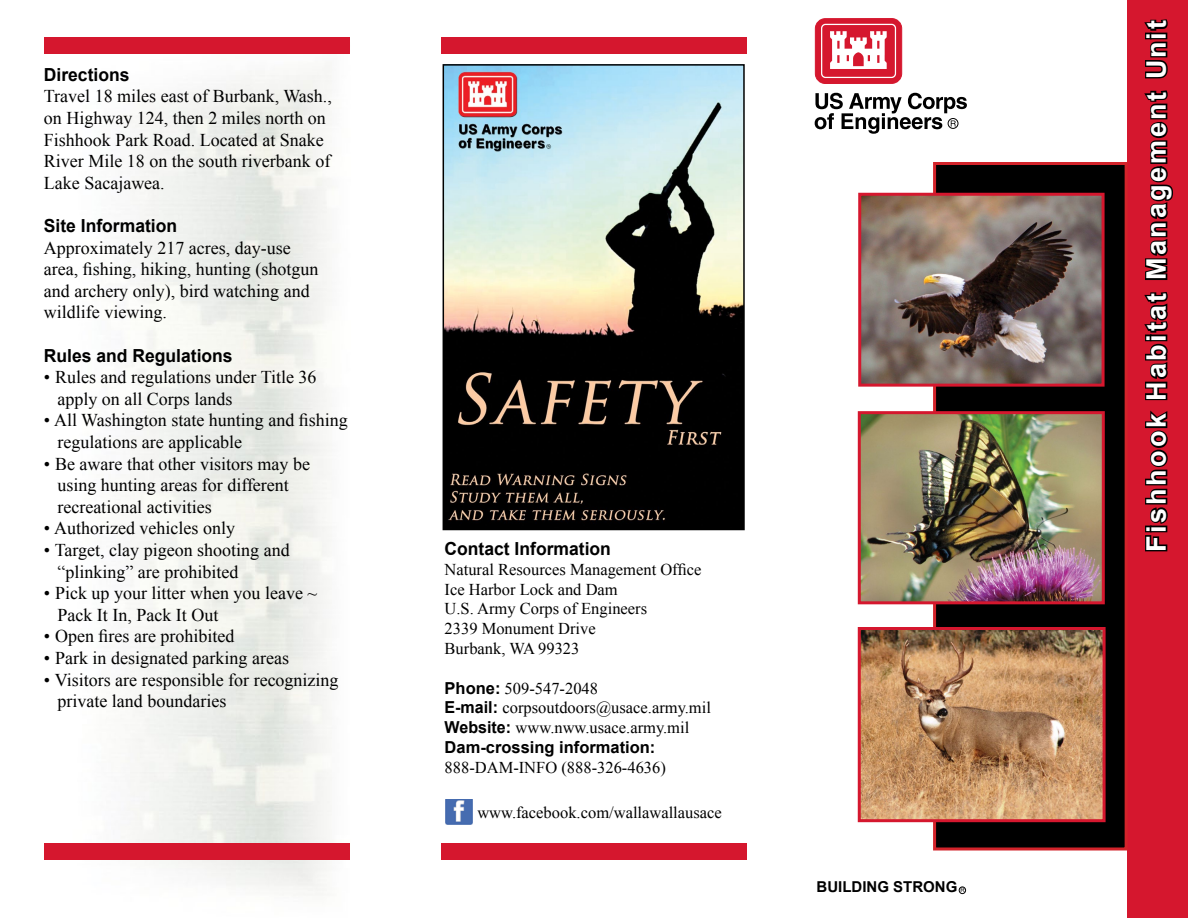
<style>
.page{position:relative;width:1188px;height:918px;background:#fff}
.page>*{position:absolute;margin:0;border:0;box-sizing:border-box;transform-origin:0 0}
.t1{font:700 27px "Arial";color:#fff}
.t2{font:18px/21.6px "Times New Roman";color:#000}
.t3{font:700 18px "Arial";color:#000}
.t4{font:16.5px/19.8px "Times New Roman";color:#000}
.t5{font:700 16.5px "Arial";color:#000}
.t6{font:700 15px "Arial";color:#000}
.t7{font:6px "Arial";color:#000}
.s1{font-family:"Arial";font-weight:700}
</style>
<div class="page">
<img style="left:44px;top:37px;width:306px;height:858px">
<div style="left:44px;top:38px;width:306px;height:16px;background:#d5172e"></div>
<div style="left:44px;top:843px;width:306px;height:17px;background:#d5172e"></div>
<div style="left:1127px;top:0;width:61px;height:918px;background:#d5172e"></div>
<div style="left:815px;top:19px;width:87px;height:64px;background:#d5172e;border-radius:10px"></div>
<div style="left:815px;top:18px;width:87px;height:66px;border:1px solid #d5172e;border-radius:10px"></div>
<div style="left:821px;top:24px;width:75px;height:54px;border:3px solid #fff;border-radius:3px"></div>
<div style="left:823px;top:26px;width:71px;height:50px;background:#d5172e;border-radius:3px"></div>
<div style="left:823px;top:25px;width:71px;height:51px;border:1px solid #d5172e;border-radius:3px"></div>
<svg style="left:830px;top:31px;width:57px;height:38px"></svg>
<svg style="left:815px;top:93px;width:152px;height:41px"></svg>
<div style="left:959px;top:887px;width:7px;height:7px;border:1px solid #000;border-radius:50%"></div>
<svg style="left:1144px;top:292px;width:24px;height:260px"></svg>
<svg style="left:1144px;top:90px;width:29px;height:190px"></svg>
<svg style="left:1144px;top:19px;width:24px;height:60px"></svg>
<div style="left:441px;top:38px;width:305px;height:16px;background:#d5172e"></div>
<div style="left:441px;top:843px;width:306px;height:17px;background:#d5172e"></div>
<img style="left:446px;top:799px;width:27px;height:26px">
<div style="left:933px;top:162px;width:195px;height:688px;background:#000;border:3px solid #d2232a"></div>
<img style="left:862px;top:197px;width:239px;height:186px">
<div style="left:858px;top:193px;width:247px;height:194px;border:3px solid #d5172e"></div>
<img style="left:862px;top:631px;width:240px;height:187px">
<div style="left:858px;top:627px;width:248px;height:195px;border:3px solid #d5172e"></div>
<img style="left:862px;top:415px;width:239px;height:185px">
<div style="left:858px;top:411px;width:247px;height:193px;border:3px solid #d5172e"></div>
<img style="left:446px;top:67px;width:296px;height:460px">
<div style="left:443px;top:64px;width:302px;height:466px;border:2px solid #000"></div>
<p class="t3" style="left:44px;top:63px;width:87px">Directions</p>
<p class="t2" style="left:44px;top:85px;width:290px">Travel 18 miles east of Burbank, Wash., on Highway 124, then 2 miles north on Fishhook Park Road. Located at Snake River Mile 18 on the south riverbank of Lake Sacajawea.</p>
<p class="t3" style="left:44px;top:214px;width:135px">Site Information</p>
<p class="t2" style="left:44px;top:236px;width:276px">Approximately 217 acres, day-use area, fishing, hiking, hunting (shotgun and archery only), bird watching and wildlife viewing.</p>
<p class="t3" style="left:44px;top:343px;width:190px">Rules and Regulations</p>
<p class="t2" style="left:57px;top:366px;width:261px;text-indent:-14px">• Rules and regulations under Title 36 apply on all Corps lands</p>
<p class="t2" style="left:57px;top:409px;width:292px;text-indent:-14px">• All Washington state hunting and fishing regulations are applicable</p>
<p class="t2" style="left:57px;top:452px;width:254px;text-indent:-14px">• Be aware that other visitors may be using hunting areas for different recreational activities</p>
<p class="t2" style="left:44px;top:517px;width:193px">• Authorized vehicles only</p>
<p class="t2" style="left:57px;top:539px;width:234px;text-indent:-14px">• Target, clay pigeon shooting and “plinking” are prohibited</p>
<p class="t2" style="left:57px;top:582px;width:261px;text-indent:-14px">• Pick up your litter when you leave ~<br>Pack It In, Pack It Out</p>
<p class="t2" style="left:44px;top:625px;width:192px">• Open fires are prohibited</p>
<p class="t2" style="left:44px;top:647px;width:247px">• Park in designated parking areas</p>
<p class="t2" style="left:57px;top:668px;width:283px;text-indent:-14px">• Visitors are responsible for recognizing private land boundaries</p>
<p class="t3" style="left:445px;top:537px;width:168px">Contact Information</p>
<p class="t4" style="left:445px;top:559px;width:259px">Natural Resources Management Office<br>Ice Harbor Lock and Dam<br>U.S. Army Corps of Engineers<br>2339 Monument Drive<br>Burbank, WA 99323</p>
<p class="t4" style="left:445px;top:678px;width:268px"><span class="s1">Phone:</span> 509-547-2048<br><span class="s1">E-mail:</span> corpsoutdoors@usace.army.mil<br><span class="s1">Website:</span> www.nww.usace.army.mil</p>
<p class="t5" style="left:445px;top:736px;width:212px">Dam-crossing information:</p>
<p class="t4" style="left:445px;top:757px;width:223px">888-DAM-INFO (888-326-4636)</p>
<p class="t4" style="left:477px;top:802px;width:246px">www.facebook.com/wallawallausace</p>
<p class="t6" style="left:817px;top:877px;width:142px">BUILDING STRONG</p>
<p class="t7" style="left:960px;top:886px;width:6px">R</p>
<h1 class="t1" style="left:1139px;top:552px;width:533px;rotate:-90deg">F i s h h o o k H a b i t a t M a n a g e m e n t U n i t</h1>
</div>
